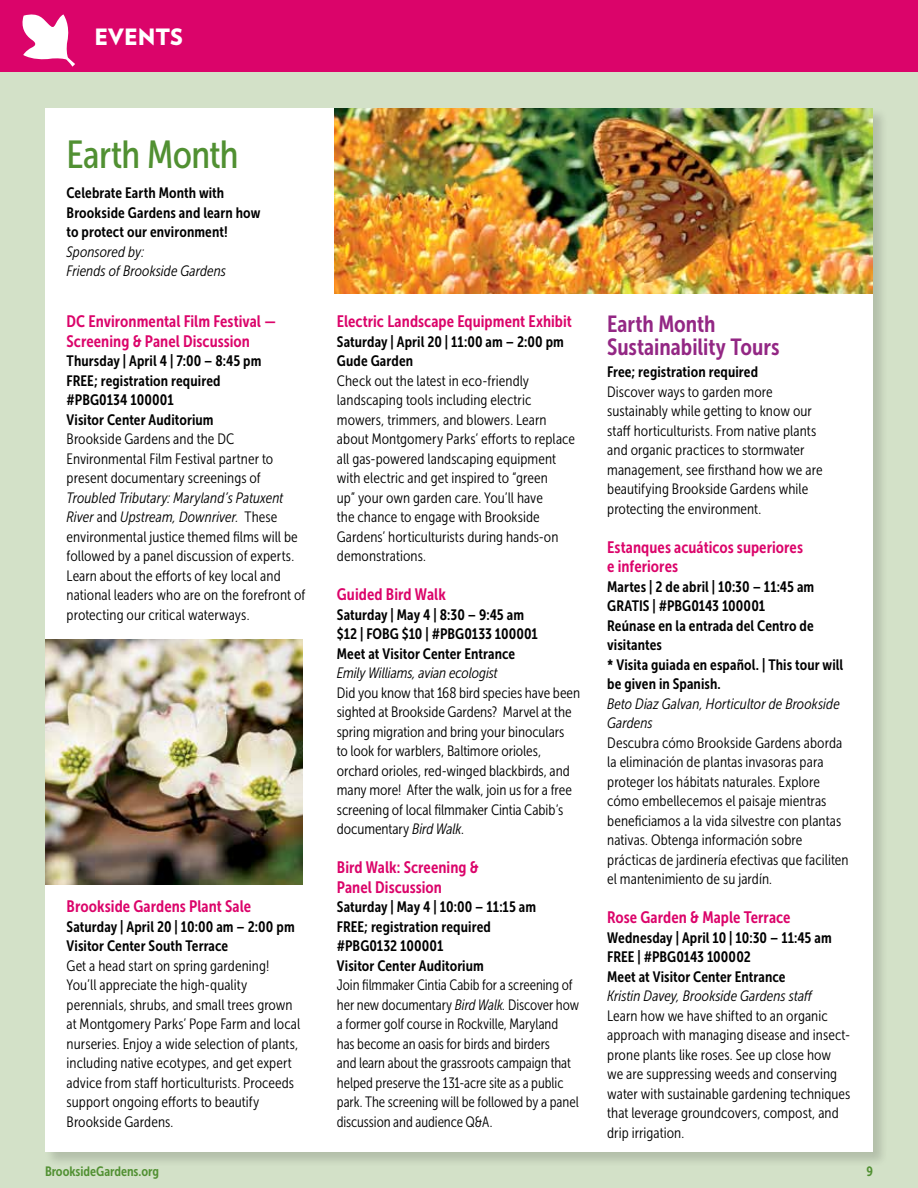
<style>
.page{position:relative;width:918px;height:1188px;background:#fff}
.page>*{position:absolute;margin:0;border:0;box-sizing:border-box;transform-origin:0 0}
.t1{font:39px "Museo Sans Cond 500";letter-spacing:-.015em;color:#519032}
.t2{font:23.25px/22.5px "Museo Sans Cond 700";color:#932784}
.t3{font:900 22.5px "Verlag";color:#fff}
.t4{font:16.5px/19.5px "Museo Sans Cond 700";letter-spacing:.005em;color:#db046a}
.t5{font:15px/19.5px "Museo Sans Cond 300";letter-spacing:.005em;color:#000}
.t6{font:15px/19.5px "Museo Sans Cond 700";letter-spacing:.005em;color:#000}
.t7{font:italic 15px/19.5px "Museo Sans Cond 300";color:#000}
.t8{font:13.5px "Museo Sans Cond 700";color:#519032}
.s1{font-style:italic}
</style>
<div class="page">
<div style="left:0;top:72px;width:918px;height:1116px;background:#d3e1c8"></div>
<div style="left:0;top:0;width:918px;height:72px;background:#db046a"></div>
<svg style="left:22px;top:14px;width:53px;height:53px"></svg>
<div style="left:44px;top:107px;width:845px;height:1061px;background:#000;opacity:.15"></div>
<div style="left:45px;top:108px;width:828px;height:1044px;background:#fff"></div>
<img style="left:335px;top:108px;width:538px;height:185px">
<img style="left:45px;top:639px;width:258px;height:246px">
<h3 class="t3" style="left:94px;top:18px;width:90px">EVENTS</h3>
<h1 class="t1" style="left:67px;top:133px;width:174px">Earth Month</h1>
<p class="t6" style="left:67px;top:184px;width:195px">Celebrate Earth Month with<br>Brookside Gardens and learn how to protect our environment!</p>
<p class="t7" style="left:67px;top:242px;width:161px">Sponsored by:<br>Friends of Brookside Gardens</p>
<p class="t4" style="left:67px;top:312px;width:211px">DC Environmental Film Festival —<br>Screening &amp; Panel Discussion</p>
<p class="t6" style="left:67px;top:351px;width:196px">Thursday | April 4 | 7:00 – 8:45 pm<br>FREE; registration required #PBG0134 100001<br>Visitor Center Auditorium</p>
<p class="t5" style="left:67px;top:430px;width:208px">Brookside Gardens and the DC<br>Environmental Film Festival partner to present documentary screenings of</p>
<p class="t5" style="left:67px;top:488px;width:240px"><span class="s1">Troubled Tributary: Maryland’s Patuxent River</span> and <span class="s1">Upstream, Downriver.</span> These environmental justice themed films will be followed by a panel discussion of experts.<br>Learn about the efforts of key local and national leaders who are on the forefront of protecting our critical waterways.</p>
<p class="t4" style="left:67px;top:897px;width:186px">Brookside Gardens Plant Sale</p>
<p class="t6" style="left:67px;top:917px;width:230px">Saturday | April 20 | 10:00 am – 2:00 pm<br>Visitor Center South Terrace</p>
<p class="t5" style="left:67px;top:956px;width:235px">Get a head start on spring gardening!<br>You’ll appreciate the high-quality perennials, shrubs, and small trees grown at Montgomery Parks’ Pope Farm and local nurseries. Enjoy a wide selection of plants, including native ecotypes, and get expert advice from staff horticulturists. Proceeds support ongoing efforts to beautify Brookside Gardens.</p>
<p class="t4" style="left:337px;top:312px;width:237px">Electric Landscape Equipment Exhibit</p>
<p class="t6" style="left:337px;top:332px;width:229px">Saturday | April 20 | 11:00 am – 2:00 pm<br>Gude Garden</p>
<p class="t5" style="left:337px;top:371px;width:240px">Check out the latest in eco-friendly landscaping tools including electric mowers, trimmers, and blowers. Learn about Montgomery Parks’ efforts to replace all gas-powered landscaping equipment with electric and get inspired to “green<br>up” your own garden care. You’ll have<br>the chance to engage with Brookside Gardens’ horticulturists during hands-on demonstrations.</p>
<p class="t4" style="left:337px;top:585px;width:110px">Guided Bird Walk</p>
<p class="t6" style="left:337px;top:605px;width:203px">Saturday | May 4 | 8:30 – 9:45 am $12 | FOBG $10 | #PBG0133 100001<br>Meet at Visitor Center Entrance</p>
<p class="t7" style="left:337px;top:664px;width:162px">Emily Williams, avian ecologist</p>
<p class="t5" style="left:337px;top:683px;width:245px">Did you know that 168 bird species have been sighted at Brookside Gardens? Marvel at the spring migration and bring your binoculars<br>to look for warblers, Baltimore orioles, orchard orioles, red-winged blackbirds, and many more! After the walk, join us for a free screening of local filmmaker Cintia Cabib’s documentary <span class="s1">Bird Walk</span>.</p>
<p class="t4" style="left:337px;top:858px;width:143px">Bird Walk: Screening &amp;<br>Panel Discussion</p>
<p class="t6" style="left:337px;top:897px;width:201px">Saturday | May 4 | 10:00 – 11:15 am<br>FREE; registration required #PBG0132 100001<br>Visitor Center Auditorium</p>
<p class="t5" style="left:337px;top:976px;width:244px">Join filmmaker Cintia Cabib for a screening of her new documentary <span class="s1">Bird Walk.</span> Discover how a former golf course in Rockville, Maryland has become an oasis for birds and birders<br>and learn about the grassroots campaign that helped preserve the 131-acre site as a public park. The screening will be followed by a panel discussion and audience Q&amp;A.</p>
<h2 class="t2" style="left:607px;top:313px;width:174px">Earth Month<br>Sustainability Tours</h2>
<p class="t6" style="left:607px;top:363px;width:152px">Free; registration required</p>
<p class="t5" style="left:607px;top:382px;width:217px">Discover ways to garden more sustainably while getting to know our staff horticulturists. From native plants and organic practices to stormwater management, see firsthand how we are beautifying Brookside Gardens while protecting the environment.</p>
<p class="t4" style="left:607px;top:538px;width:197px">Estanques acuáticos superiores e inferiores</p>
<p class="t6" style="left:607px;top:577px;width:238px">Martes | 2 de abril | 10:30 – 11:45 am<br>GRATIS | #PBG0143 100001<br>Reúnase en la entrada del Centro de visitantes<br>* Visita guiada en español. | This tour will be given in Spanish.</p>
<p class="t7" style="left:607px;top:694px;width:234px">Beto Diaz Galvan, Horticultor de Brookside<br>Gardens</p>
<p class="t5" style="left:607px;top:733px;width:243px">Descubra cómo Brookside Gardens aborda la eliminación de plantas invasoras para proteger los hábitats naturales. Explore cómo embellecemos el paisaje mientras beneficiamos a la vida silvestre con plantas nativas. Obtenga información sobre prácticas de jardinería efectivas que faciliten el mantenimiento de su jardín.</p>
<p class="t4" style="left:607px;top:908px;width:185px">Rose Garden &amp; Maple Terrace</p>
<p class="t6" style="left:607px;top:928px;width:226px">Wednesday | April 10 | 10:30 – 11:45 am<br>FREE | #PBG0143 100002<br>Meet at Visitor Center Entrance</p>
<p class="t7" style="left:607px;top:987px;width:207px">Kristin Davey, Brookside Gardens staff</p>
<p class="t5" style="left:607px;top:1006px;width:245px">Learn how we have shifted to an organic approach with managing disease and insect&shy;prone plants like roses. See up close how we are suppressing weeds and conserving water with sustainable gardening techniques that leverage groundcovers, compost, and drip irrigation.</p>
<p class="t8" style="left:45px;top:1164px;width:116px">BrooksideGardens.org</p>
<p class="t8" style="left:866px;top:1164px;width:8px">9</p>
</div>
